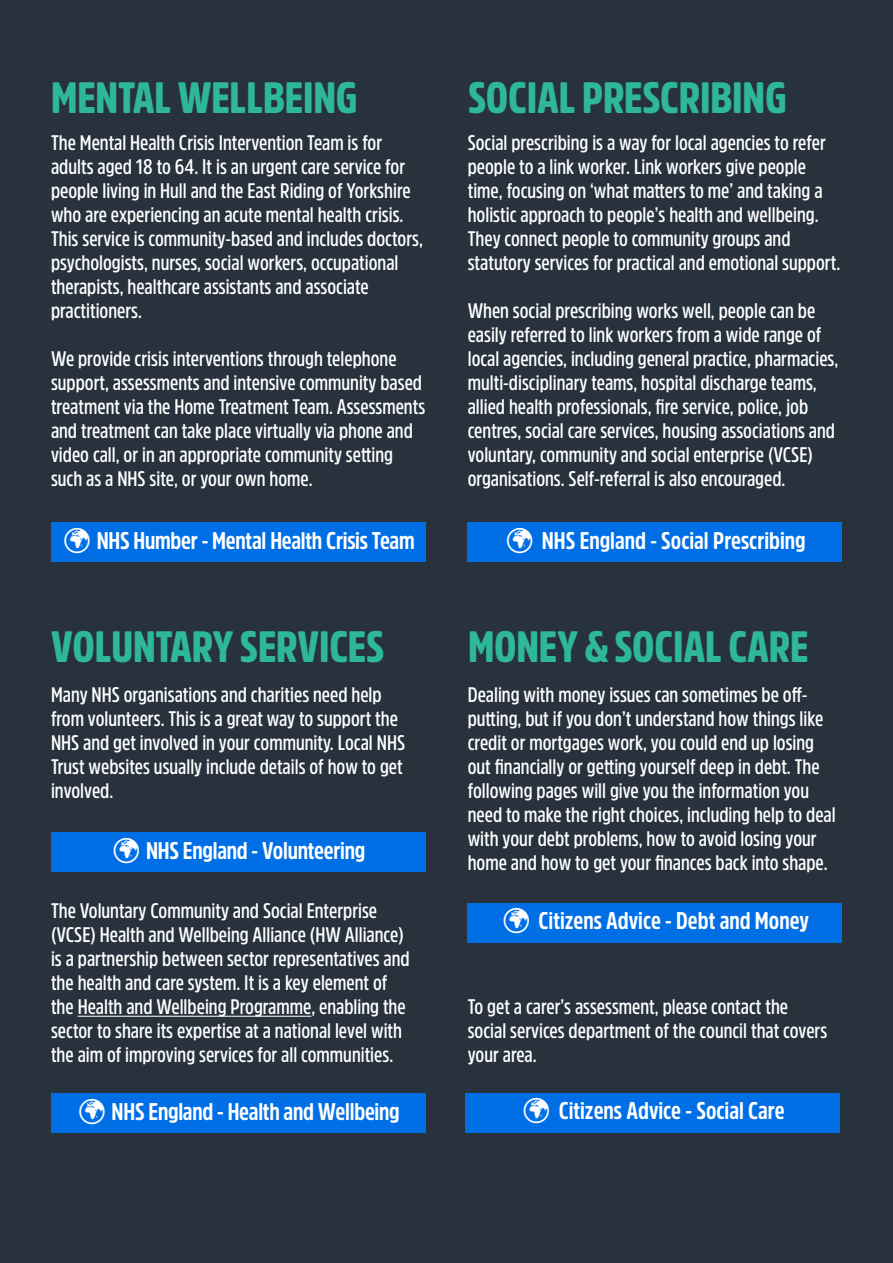
<style>
.page{position:relative;width:893px;height:1263px;background:#28323c}
.page>*{position:absolute;margin:0;border:0;box-sizing:border-box;transform-origin:0 0}
.t1{font:900 43.5px "Amsi Pro Cond";letter-spacing:-.005em;color:#2eb897}
.t2{font:700 24px "Amsi Pro Cond";letter-spacing:-.01em;color:#fff}
.t3{font:600 21px/24px "Amsi Pro Cond";color:#fff}
</style>
<div class="page">
<hr style="left:78px;top:1016px;width:233px;height:1px;background:#fff">
<div style="left:51px;top:523px;width:374px;height:39px;background:#006fe6"></div>
<div style="left:51px;top:832px;width:374px;height:40px;background:#006fe6"></div>
<div style="left:51px;top:1093px;width:374px;height:39px;background:#006fe6"></div>
<div style="left:468px;top:523px;width:374px;height:39px;background:#006fe6"></div>
<div style="left:468px;top:903px;width:374px;height:39px;background:#006fe6"></div>
<div style="left:466px;top:1093px;width:374px;height:39px;background:#006fe6"></div>
<h1 class="t1" style="left:51px;top:68px;width:308px">MENTAL WELLBEING</h1>
<h1 class="t1" style="left:468px;top:68px;width:320px">SOCIAL PRESCRIBING</h1>
<p class="t3" style="left:51px;top:130px;width:373px">The Mental Health Crisis Intervention Team is for adults aged 18 to 64. It is an urgent care service for people living in Hull and the East Riding of Yorkshire who are experiencing an acute mental health crisis.<br>This service is community-based and includes doctors, psychologists, nurses, social workers, occupational therapists, healthcare assistants and associate practitioners.</p>
<p class="t3" style="left:51px;top:346px;width:376px">We provide crisis interventions through telephone support, assessments and intensive community based treatment via the Home Treatment Team. Assessments and treatment can take place virtually via phone and video call, or in an appropriate community setting such as a NHS site, or your own home.</p>
<p class="t3" style="left:468px;top:130px;width:374px">Social prescribing is a way for local agencies to refer people to a link worker. Link workers give people time, focusing on ‘what matters to me’ and taking a holistic approach to people’s health and wellbeing.<br>They connect people to community groups and statutory services for practical and emotional support.</p>
<p class="t3" style="left:468px;top:298px;width:372px">When social prescribing works well, people can be easily referred to link workers from a wide range of local agencies, including general practice, pharmacies, multi-disciplinary teams, hospital discharge teams, allied health professionals, fire service, police, job centres, social care services, housing associations and voluntary, community and social enterprise (VCSE) organisations. Self-referral is also encouraged.</p>
<p class="t2" style="left:97px;top:524px;width:319px">NHS Humber - Mental Health Crisis Team</p>
<p class="t2" style="left:542px;top:524px;width:265px">NHS England - Social Prescribing</p>
<h1 class="t1" style="left:51px;top:617px;width:335px">VOLUNTARY SERVICES</h1>
<h1 class="t1" style="left:468px;top:617px;width:342px">MONEY &amp; SOCIAL CARE</h1>
<p class="t3" style="left:51px;top:682px;width:356px">Many NHS organisations and charities need help from volunteers. This is a great way to support the NHS and get involved in your community. Local NHS Trust websites usually include details of how to get involved.</p>
<p class="t2" style="left:146px;top:834px;width:221px">NHS England - Volunteering</p>
<p class="t3" style="left:468px;top:682px;width:369px">Dealing with money issues can sometimes be off&shy;putting, but if you don’t understand how things like credit or mortgages work, you could end up losing out financially or getting yourself deep in debt. The following pages will give you the information you need to make the right choices, including help to deal with your debt problems, how to avoid losing your home and how to get your finances back into shape.</p>
<p class="t3" style="left:51px;top:898px;width:360px">The Voluntary Community and Social Enterprise (VCSE) Health and Wellbeing Alliance (HW Alliance) is a partnership between sector representatives and the health and care system. It is a key element of the Health and Wellbeing Programme, enabling the sector to share its expertise at a national level with the aim of improving services for all communities.</p>
<p class="t2" style="left:538px;top:904px;width:272px">Citizens Advice - Debt and Money</p>
<p class="t3" style="left:468px;top:994px;width:361px">To get a carer’s assessment, please contact the social services department of the council that covers your area.</p>
<p class="t2" style="left:112px;top:1094px;width:290px">NHS England - Health and Wellbeing</p>
<p class="t2" style="left:559px;top:1094px;width:227px">Citizens Advice - Social Care</p>
</div>
